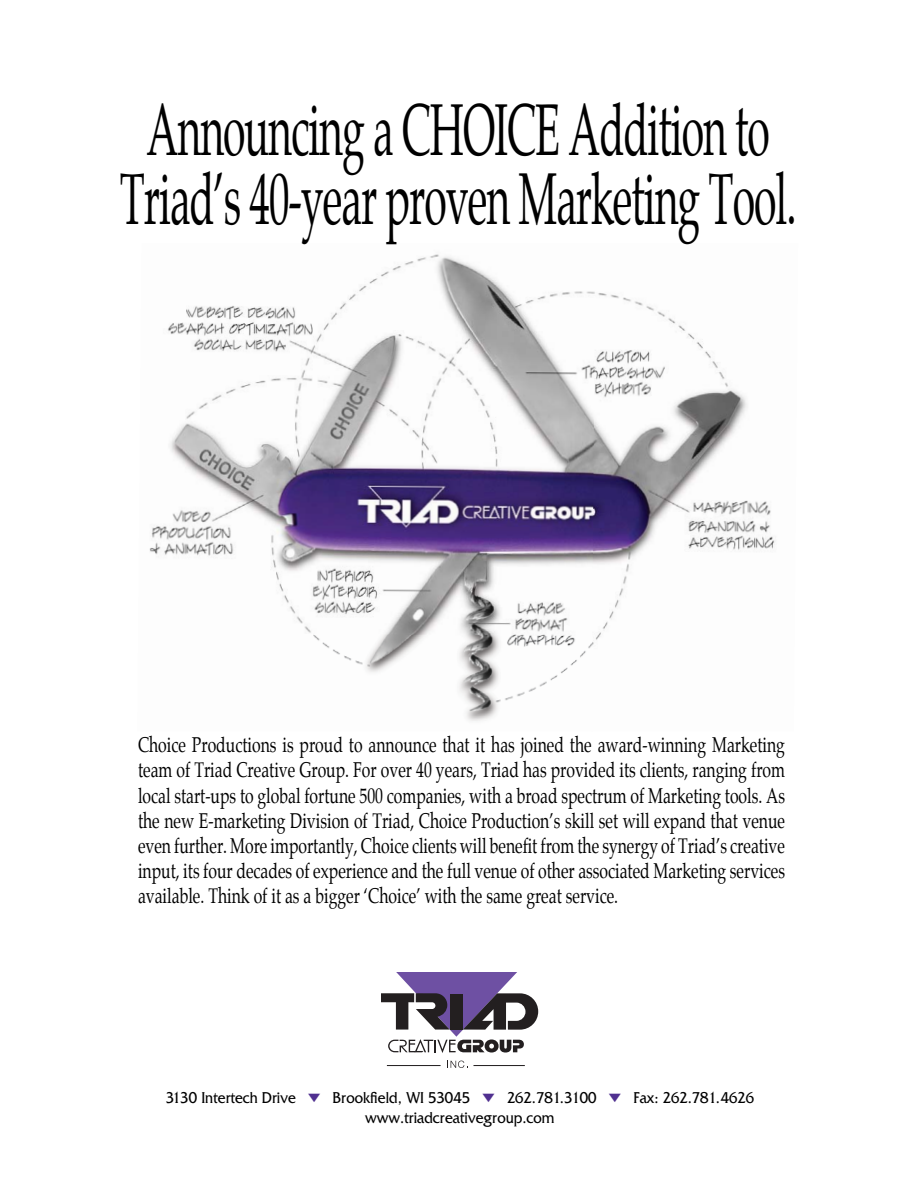
<style>
.page{position:relative;width:918px;height:1188px;background:#fff}
.page>*{position:absolute;margin:0;border:0;box-sizing:border-box;transform-origin:0 0}
.t1{font:72px/69px "Palatino";letter-spacing:-.025em;color:#000;text-align:center;scale:.57 1}
.t2{font:21px/25.2px "Palatino";color:#000;text-align:justify;scale:.75 1}
.t3{font:16.5px/19.8px "Friz Quadrata";color:#000;text-align:center;scale:.9 1}
.s1{color:#503090}
</style>
<div class="page">
<img style="left:149px;top:254px;width:442px;height:378px">
<img style="left:591px;top:291px;width:185px;height:354px">
<img style="left:309px;top:632px;width:284px;height:89px">
<svg style="left:447px;top:1061px;width:21px;height:7px"></svg>
<svg style="left:381px;top:972px;width:157px;height:81px"></svg>
<hr style="left:387px;top:1065px;width:54px;height:1px;background:#231f20">
<hr style="left:473px;top:1065px;width:52px;height:1px;background:#231f20">
<h1 class="t1" style="left:120px;top:101px;width:1189px">Announcing a CHOICE Addition to<br>Triad’s 40-year proven Marketing Tool.</h1>
<p class="t2" style="left:138px;top:734px;width:864px">Choice Productions is proud to announce that it has joined the award-winning Marketing team of Triad Creative Group. For over 40 years, Triad has provided its clients, ranging from local start-ups to global fortune 500 companies, with a broad spectrum of Marketing tools. As the new E-marketing Division of Triad, Choice Production’s skill set will expand that venue even further. More importantly, Choice clients will benefit from the synergy of Triad’s creative input, its four decades of experience and the full venue of other associated Marketing services available. Think of it as a bigger ‘Choice’ with the same great service.</p>
<p class="t3" style="left:166px;top:1089px;width:655px">3130 Intertech Drive <span class="s1">▼</span> Brookfield, WI 53045 <span class="s1">▼</span> 262.781.3100 <span class="s1">▼</span> Fax: 262.781.4626 www.triadcreativegroup.com</p>
</div>
